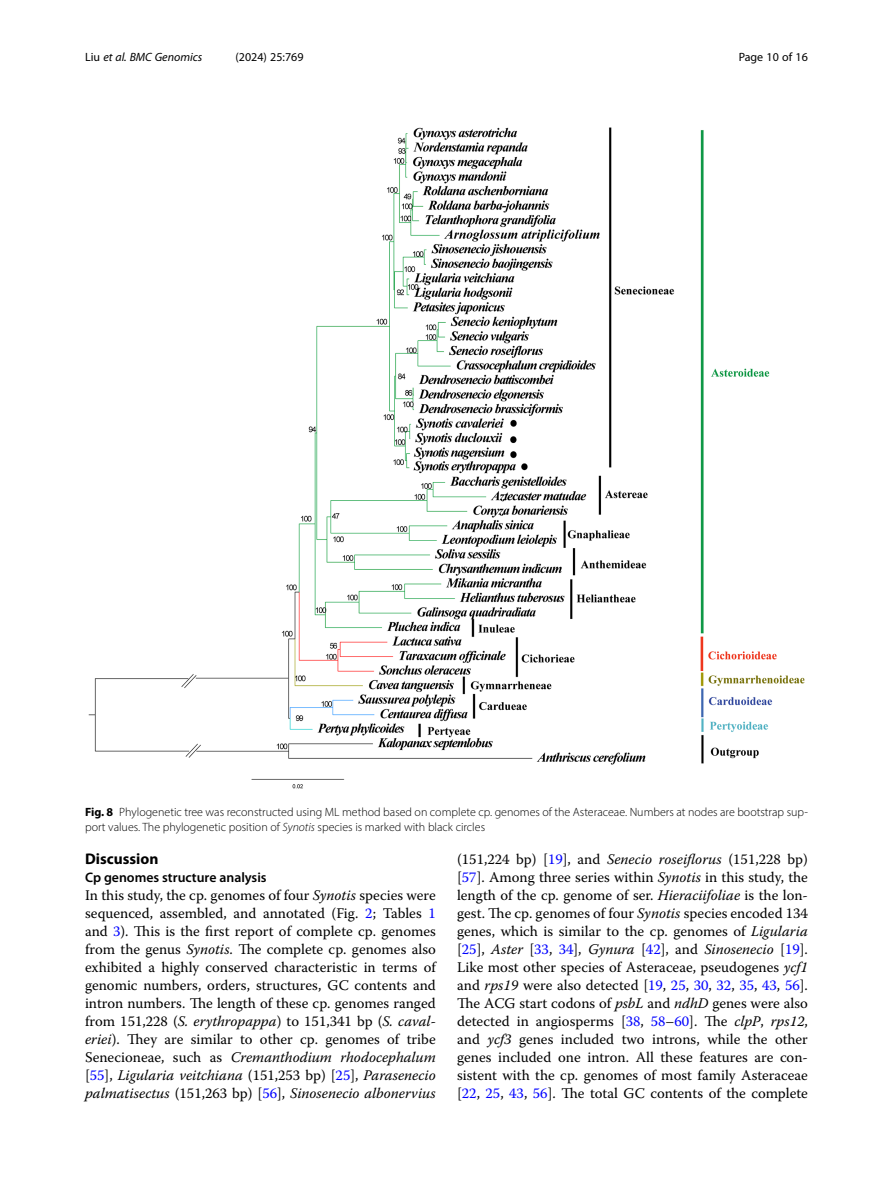
<style>
.page{position:relative;width:893px;height:1191px;background:#fff}
.page>*{position:absolute;margin:0;border:0;box-sizing:border-box;transform-origin:0 0}
.Head_1{font:700 15.45px "Myriad Pro";color:#000}
.Body_Text{font:14.7px/18px "Warnock Pro";color:#000;text-align:justify}
.Head_2_After_1{font:600 13.8px "Myriad Pro";color:#000}
.Figure_Caption{font:300 12px/15px "Myriad Pro";color:#000}
.t1{font:12px "Myriad Pro";color:#000}
.t2{font:italic 12px "Myriad Pro";color:#000}
.s1{font-style:normal}
.s2{font-weight:700}
.s3{font-style:italic}
.s4{color:#00f}
</style>
<div class="page">
<img style="left:88px;top:127px;width:717px;height:662px">
<p class="t2" style="left:85px;top:50px;width:119px"><span class="s1">Liu</span> et al. BMC Genomics</p>
<p class="t1" style="left:235px;top:50px;width:70px">(2024) 25:769</p>
<p class="t1" style="left:739px;top:50px;width:71px">Page 10 of 16</p>
<p class="Figure_Caption" style="left:85px;top:804px;width:724px"><span class="s2">Fig. 8</span> Phylogenetic tree was reconstructed using ML method based on complete cp. genomes of the Asteraceae. Numbers at nodes are bootstrap sup&shy;port values. The phylogenetic position of <span class="s3">Synotis</span> species is marked with black circles</p>
<p class="Head_1" style="left:85px;top:849px;width:75px">Discussion</p>
<p class="Head_2_After_1" style="left:85px;top:869px;width:183px">Cp genomes structure analysis</p>
<p class="Body_Text" style="left:85px;top:886px;width:352px">In this study, the cp. genomes of four <span class="s3">Synotis</span> species were sequenced, assembled, and annotated (Fig. <span class="s4">2</span>; Tables <span class="s4">1 </span>and <span class="s4">3</span>). This is the first report of complete cp. genomes from the genus <span class="s3">Synotis</span>. The complete cp. genomes also exhibited a highly conserved characteristic in terms of genomic numbers, orders, structures, GC contents and intron numbers. The length of these cp. genomes ranged from 151,228 (<span class="s3">S. erythropappa</span>) to 151,341 bp (<span class="s3">S. caval&shy;eriei</span>). They are similar to other cp. genomes of tribe Senecioneae, such as <span class="s3">Cremanthodium rhodocephalum </span>[<span class="s4">55</span>], <span class="s3">Ligularia veitchiana</span> (151,253 bp) [<span class="s4">25</span>], <span class="s3">Parasenecio palmatisectus</span> (151,263 bp) [<span class="s4">56</span>], <span class="s3">Sinosenecio albonervius</span></p>
<p class="Body_Text" style="left:457px;top:850px;width:352px">(151,224 bp) [<span class="s4">19</span>], and <span class="s3">Senecio roseiflorus</span> (151,228 bp) [<span class="s4">57</span>]. Among three series within <span class="s3">Synotis</span> in this study, the length of the cp. genome of ser. <span class="s3">Hieraciifoliae</span> is the lon&shy;gest. The cp. genomes of four <span class="s3">Synotis</span> species encoded 134 genes, which is similar to the cp. genomes of <span class="s3">Ligularia </span>[<span class="s4">25</span>], <span class="s3">Aster</span> [<span class="s4">33</span>, <span class="s4">34</span>], <span class="s3">Gynura</span> [<span class="s4">42</span>], and <span class="s3">Sinosenecio</span> [<span class="s4">19</span>].<br>Like most other species of Asteraceae, pseudogenes <span class="s3">ycf1 </span>and <span class="s3">rps19</span> were also detected [<span class="s4">19</span>, <span class="s4">25</span>, <span class="s4">30</span>, <span class="s4">32</span>, <span class="s4">35</span>, <span class="s4">43</span>, <span class="s4">56</span>].<br>The ACG start codons of <span class="s3">psbL</span> and <span class="s3">ndhD</span> genes were also detected in angiosperms [<span class="s4">38</span>, <span class="s4">58</span>–<span class="s4">60</span>]. The <span class="s3">clpP</span>, <span class="s3">rps12</span>, and <span class="s3">ycf3</span> genes included two introns, while the other genes included one intron. All these features are con&shy;sistent with the cp. genomes of most family Asteraceae [<span class="s4">22</span>, <span class="s4">25</span>, <span class="s4">43</span>, <span class="s4">56</span>]. The total GC contents of the complete</p>
</div>
